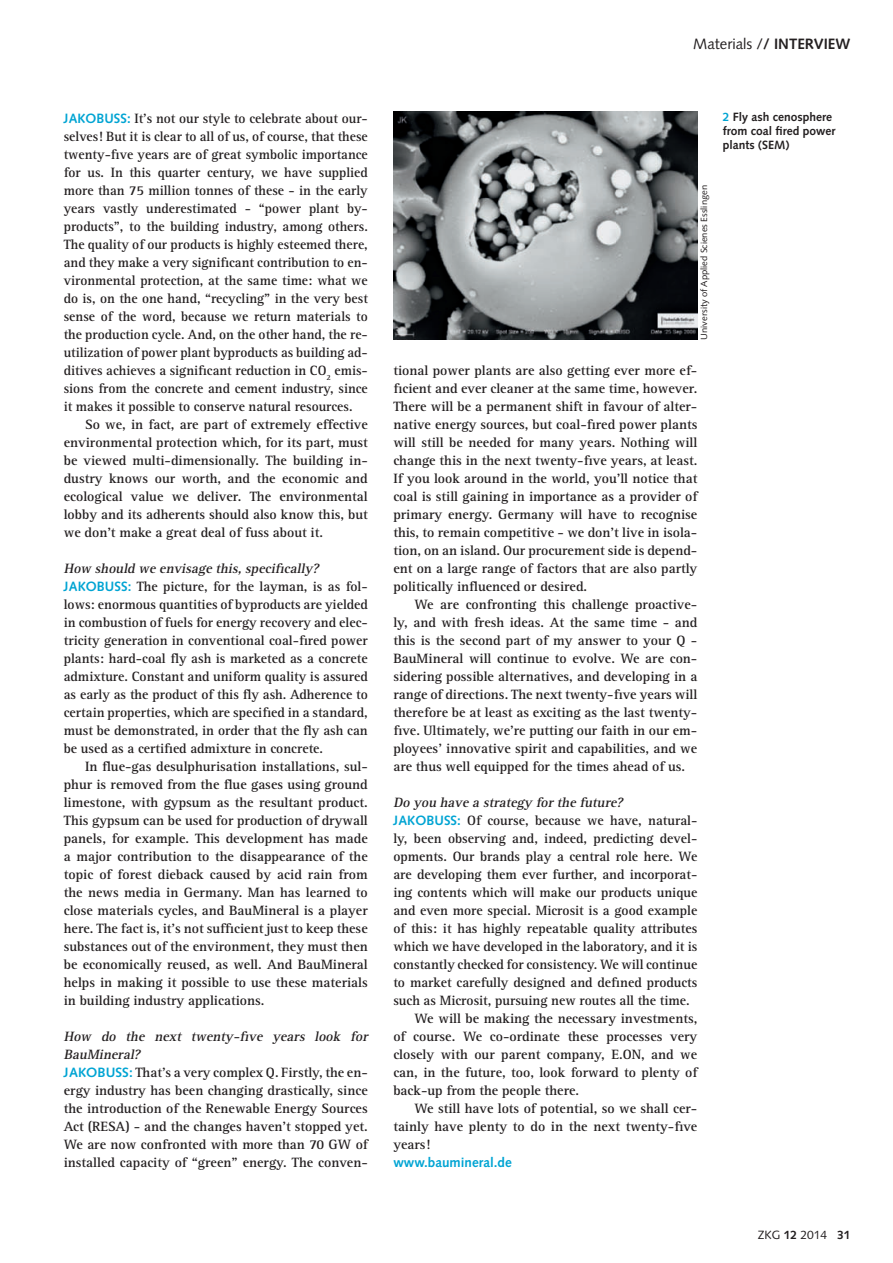
<style>
.page{position:relative;width:893px;height:1263px;background:#fff}
.page>*{position:absolute;margin:0;border:0;box-sizing:border-box;transform-origin:0 0}
.t1{font:15px "Syntax LT Std";color:#231f20}
.t2{font:700 13.95px/18px "Rotis Serif Std";color:#231f20;text-align:justify}
.t3{font:italic 700 13.95px "Rotis Serif Std";color:#231f20}
.t4{font:700 13.5px "Syntax LT Std";color:#00a4d3}
.t5{font:700 12px/14.4px "Syntax LT Std";color:#231f20}
.t6{font:12px "Syntax LT Std";color:#231f20}
.t7{font:9px "Syntax LT Std";color:#231f20;scale:1.05 1}
.s1{font-weight:700}
.s2{font-family:"Syntax LT Std";font-size:13.5px;color:#00a4d3}
.s3{font-style:italic}
.s4{color:#00a4d3}
</style>
<div class="page">
<img style="left:393px;top:112px;width:304px;height:228px">
<p class="t1" style="left:693px;top:35px;width:159px">Materials /<span class="s1">/ INTERVIEW</span></p>
<p class="t2" style="left:64px;top:110px;width:306px"><span class="s2">JAKOBUSS:</span> It’s not our style to celebrate about our&shy;selves! But it is clear to all of us, of course, that these twenty-five years are of great symbolic importance for us. In this quarter century, we have supplied more than 75 million tonnes of these - in the early years vastly underestimated - “power plant by&shy;products”, to the building industry, among others.<br>The quality of our products is highly esteemed there, and they make a very significant contribution to en&shy;vironmental protection, at the same time: what we do is, on the one hand, “recycling” in the very best sense of the word, because we return materials to the production cycle. And, on the other hand, the re&shy;utilization of power plant byproducts as building ad&shy;ditives achieves a significant reduction in CO<sub>2</sub> emis&shy;sions from the concrete and cement industry, since it makes it possible to conserve natural resources.</p>
<p class="t2" style="left:64px;top:415px;width:306px;text-indent:21px">So we, in fact, are part of extremely effective environmental protection which, for its part, must be viewed multi-dimensionally. The building in&shy;dustry knows our worth, and the economic and ecological value we deliver. The environmental lobby and its adherents should also know this, but we don’t make a great deal of fuss about it.</p>
<p class="t2" style="left:64px;top:559px;width:306px;text-align:left"><span class="s3">How should we envisage this,specifically?<br></span><span class="s2">JAKOBUSS:</span> The picture, for the layman, is as fol&shy;lows: enormous quantities of byproducts are yielded in combustion of fuels for energy recovery and elec&shy;tricity generation in conventional coal-fired power plants: hard-coal fly ash is marketed as a concrete admixture. Constant and uniform quality is assured as early as the product of this fly ash. Adherence to certain properties, which are specified in a standard, must be demonstrated, in order that the fly ash can be used as a certified admixture in concrete.</p>
<p class="t2" style="left:64px;top:757px;width:306px;text-indent:21px">In flue-gas desulphurisation installations, sul&shy;phur is removed from the flue gases using ground limestone, with gypsum as the resultant product.<br>This gypsum can be used for production of drywall panels, for example. This development has made a major contribution to the disappearance of the topic of forest dieback caused by acid rain from the news media in Germany. Man has learned to close materials cycles, and BauMineral is a player here. The fact is, it’s not sufficient just to keep these substances out of the environment, they must then be economically reused, as well. And BauMineral helps in making it possible to use these materials in building industry applications.</p>
<p class="t2" style="left:64px;top:1027px;width:308px;text-align:left"><span class="s3">How do the next twenty -five years look for BauMineral?<br></span><span class="s2">JAKOBUSS:</span> That’s a very complex Q. Firstly, the en&shy;ergy industry has been changing drastically, since the introduction of the Renewable Energy Sources Act (RESA) - and the changes haven’t stopped yet.<br>We are now confronted with more than 70 GW of installed capacity of “green” energy. The conven-</p>
<p class="t7" style="left:699px;top:340px;width:149px;rotate:-90deg">University of Applied Scienes Esslingen</p>
<p class="t2" style="left:393px;top:361px;width:306px">tional power plants are also getting ever more ef&shy;ficient and ever cleaner at the same time, however.<br>There will be a permanent shift in favour of alter&shy;native energy sources, but coal-fired power plants will still be needed for many years. Nothing will change this in the next twenty-five years, at least.<br>If you look around in the world, you’ll notice that coal is still gaining in importance as a provider of primary energy. Germany will have to recognise this, to remain competitive - we don’t live in isola&shy;tion, on an island. Our procurement side is depend&shy;ent on a large range of factors that are also partly politically influenced or desired.</p>
<p class="t2" style="left:393px;top:595px;width:306px;text-indent:21px">We are confronting this challenge proactive&shy;ly, and with fresh ideas. At the same time - and this is the second part of my answer to your Q - BauMineral will continue to evolve. We are con&shy;sidering possible alternatives, and developing in a range of directions. The next twenty-five years will therefore be at least as exciting as the last twenty&shy;five. Ultimately, we’re putting our faith in our em&shy;ployees’ innovative spirit and capabilities, and we are thus well equipped for the times ahead of us.</p>
<p class="t3" style="left:393px;top:794px;width:234px">Do you have a strategy forthe future?</p>
<p class="t2" style="left:393px;top:811px;width:306px"><span class="s2">JAKOBUSS:</span> Of course, because we have, natural-</p>
<p class="t2" style="left:393px;top:829px;width:306px">ly, been observing and, indeed, predicting devel-</p>
<p class="t2" style="left:393px;top:847px;width:305px">opments. Our brands play a central role here. We</p>
<p class="t2" style="left:393px;top:865px;width:306px">are developing them ever further, and incorporat-</p>
<p class="t2" style="left:393px;top:883px;width:305px">ing contents which will make our products unique</p>
<p class="t2" style="left:393px;top:901px;width:305px">and even more special. Microsit is a good example</p>
<p class="t2" style="left:393px;top:919px;width:306px">of this: it has highly repeatable quality attributes</p>
<p class="t2" style="left:393px;top:937px;width:306px">which we have developed in the laboratory, and it is</p>
<p class="t2" style="left:393px;top:955px;width:305px">constantly checked for consistency. We will continue</p>
<p class="t2" style="left:393px;top:973px;width:306px">to market carefully designed and defined products</p>
<p class="t2" style="left:393px;top:991px;width:298px">such as Microsit, pursuing new routes all the time.</p>
<p class="t2" style="left:415px;top:1009px;width:284px">We will be making the necessary investments,</p>
<p class="t2" style="left:393px;top:1027px;width:305px">of course. We co-ordinate these processes very</p>
<p class="t2" style="left:393px;top:1045px;width:305px">closely with our parent company, E.ON, and we</p>
<p class="t2" style="left:393px;top:1063px;width:305px">can, in the future, too, look forward to plenty of</p>
<p class="t2" style="left:393px;top:1081px;width:187px">back-up from the people there.</p>
<p class="t2" style="left:415px;top:1099px;width:284px">We still have lots of potential, so we shall cer-</p>
<p class="t2" style="left:393px;top:1117px;width:306px">tainly have plenty to do in the next twenty-five</p>
<p class="t2" style="left:393px;top:1135px;width:38px">years!</p>
<p class="t4" style="left:393px;top:1154px;width:120px">www.baumineral.de</p>
<p class="t5" style="left:723px;top:109px;width:114px"><span class="s4">2</span> Fly ash cenosphere from coal fired power plants (SEM)</p>
<p class="t6" style="left:758px;top:1227px;width:94px">ZKG <span class="s1">12</span> 2014 <span class="s1">31</span></p>
</div>
